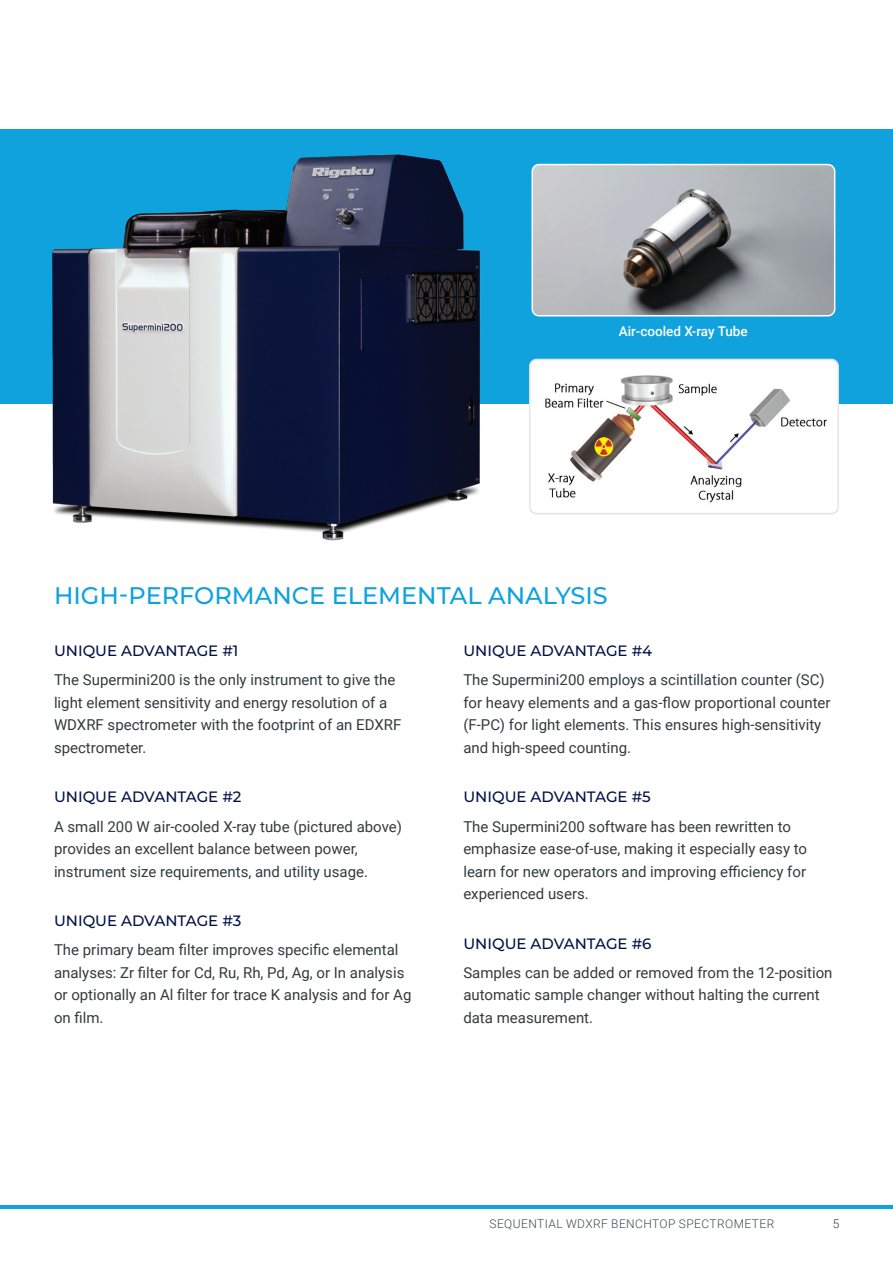
<style>
.page{position:relative;width:893px;height:1263px;background:#fff}
.page>*{position:absolute;margin:0;border:0;box-sizing:border-box;transform-origin:0 0}
.Header_1_-_W_Line{font:500 24px "Montserrat";color:#0fa2dd}
.Copy__Roboto_-_10_15{font:15px/22.5px "Roboto";color:#333b3e}
.Header_2_-_Dark_Blue{font:500 15px "Montserrat";color:#001145}
.Photo_Caption{font:500 13.5px "Roboto";color:#fff}
.t1{font:300 12px "Roboto";letter-spacing:.035em;color:#42474a}
.t2{font:300 12px "Roboto";color:#333b3e}
</style>
<div class="page">
<hr style="left:0;top:1205px;width:893px;height:4px;background:#0fa2dd">
<div style="left:0;top:129px;width:893px;height:275px;background:#0fa2dd"></div>
<img style="left:532px;top:165px;width:303px;height:151px">
<div style="left:531px;top:164px;width:304px;height:152px;border:2px solid #fff;border-radius:7px"></div>
<img style="left:530px;top:359px;width:308px;height:154px">
<div style="left:529px;top:359px;width:310px;height:155px;border:2px solid #e2e4e9;border-radius:7px"></div>
<img style="left:52px;top:154px;width:429px;height:387px">
<p class="Photo_Caption" style="left:619px;top:322px;width:131px">Air-cooled X-ray Tube</p>
<p class="Header_1_-_W_Line" style="left:54px;top:580px;width:555px">HIGH-PERFORMANCE ELEMENTAL ANALYSIS</p>
<p class="Header_2_-_Dark_Blue" style="left:54px;top:641px;width:186px">UNIQUE ADVANTAGE #1</p>
<p class="Copy__Roboto_-_10_15" style="left:54px;top:668px;width:349px">The Supermini200 is the only instrument to give the light element sensitivity and energy resolution of a WDXRF spectrometer with the footprint of an EDXRF spectrometer.</p>
<p class="Header_2_-_Dark_Blue" style="left:54px;top:787px;width:189px">UNIQUE ADVANTAGE #2</p>
<p class="Copy__Roboto_-_10_15" style="left:54px;top:814px;width:349px">A small 200 W air-cooled X-ray tube (pictured above) provides an excellent balance between power, instrument size requirements, and utility usage.</p>
<p class="Header_2_-_Dark_Blue" style="left:54px;top:911px;width:189px">UNIQUE ADVANTAGE #3</p>
<p class="Copy__Roboto_-_10_15" style="left:54px;top:938px;width:359px">The primary beam filter improves specific elemental analyses: Zr filter for Cd, Ru, Rh, Pd, Ag, or In analysis or optionally an Al filter for trace K analysis and for Ag on film.</p>
<p class="Header_2_-_Dark_Blue" style="left:463px;top:641px;width:190px">UNIQUE ADVANTAGE #4</p>
<p class="Copy__Roboto_-_10_15" style="left:463px;top:668px;width:369px">The Supermini200 employs a scintillation counter (SC) for heavy elements and a gas-flow proportional counter (F-PC) for light elements. This ensures high-sensitivity and high-speed counting.</p>
<p class="Header_2_-_Dark_Blue" style="left:463px;top:787px;width:189px">UNIQUE ADVANTAGE #5</p>
<p class="Copy__Roboto_-_10_15" style="left:463px;top:814px;width:345px">The Supermini200 software has been rewritten to emphasize ease-of-use, making it especially easy to learn for new operators and improving efficiency for experienced users.</p>
<p class="Header_2_-_Dark_Blue" style="left:463px;top:933px;width:190px">UNIQUE ADVANTAGE #6</p>
<p class="Copy__Roboto_-_10_15" style="left:463px;top:961px;width:371px">Samples can be added or removed from the 12-position automatic sample changer without halting the current data measurement.</p>
<p class="t1" style="left:489px;top:1215px;width:286px">SEQUENTIAL WDXRF BENCHTOP SPECTROMETER</p>
<p class="t2" style="left:833px;top:1215px;width:8px">5</p>
</div>
